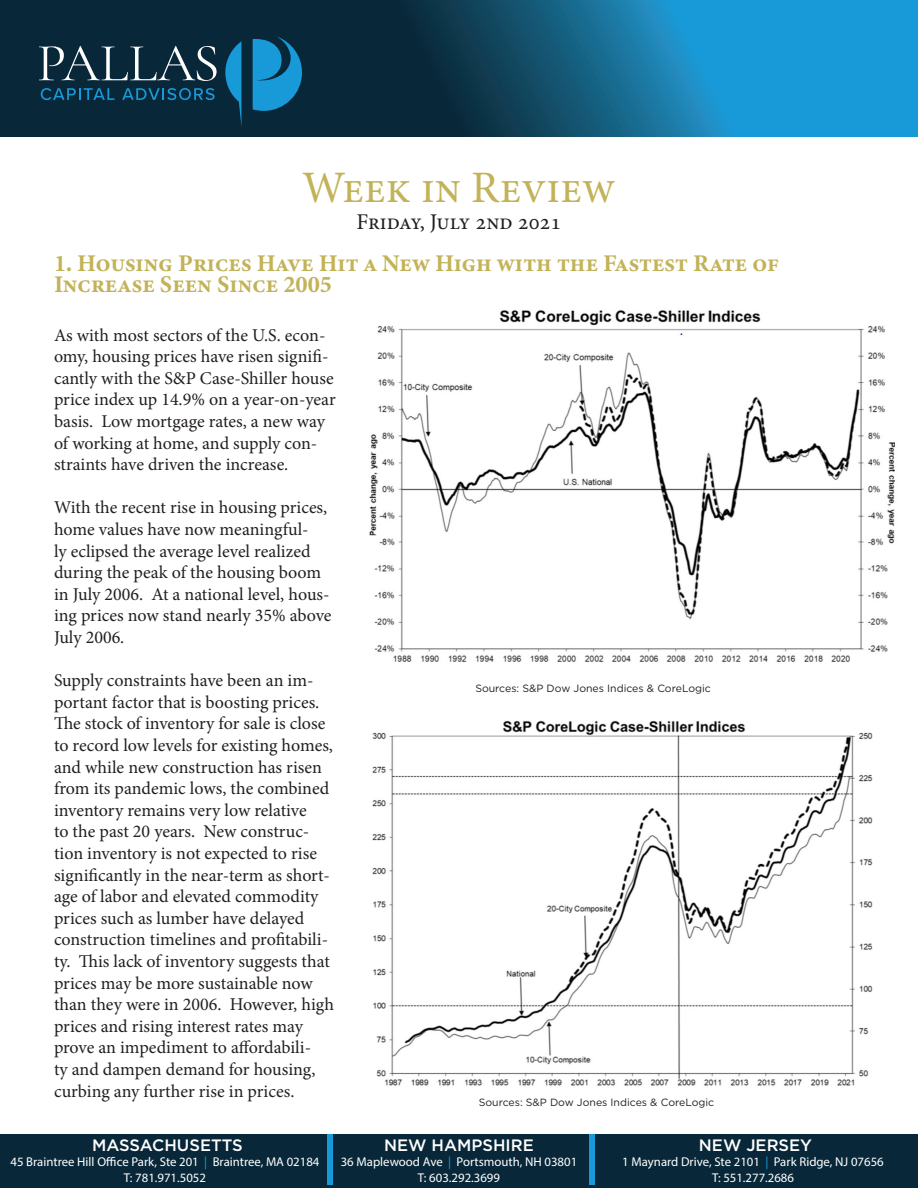
<style>
.page{position:relative;width:918px;height:1188px;background:#fff}
.page>*{position:absolute;margin:0;border:0;box-sizing:border-box;transform-origin:0 0}
.t1{font:500 54px "Gotham";color:#179ad7}
.t2{font:45px "Minion Pro";color:#c2b359}
.t3{font:24px "Minion Variable Concept";color:#c2b359}
.t4{font:22.5px "Minion Pro";color:#231f20}
.t5{font:18px/21.6px "Minion Pro";letter-spacing:-.005em;color:#231f20}
.t6{font:500 16.5px "Gotham";color:#fff}
.t7{font:12.75px "Myriad Pro";color:#fff}
.t8{font:10.5px "Gotham";color:#231f20}
.s1{color:#179ad7}
</style>
<div class="page">
<svg style="left:0;top:0;width:918px;height:137px;background:#105779"></svg>
<svg style="left:225px;top:41px;width:16px;height:86px"></svg>
<svg style="left:253px;top:36px;width:49px;height:75px;background:#1279a9"></svg>
<svg style="left:39px;top:46px;width:178px;height:35px;background:#354f5d"></svg>
<svg style="left:41px;top:88px;width:74px;height:12px"></svg>
<svg style="left:122px;top:88px;width:93px;height:12px"></svg>
<div style="left:0;top:1134px;width:918px;height:54px;background:#082839"></div>
<img style="left:369px;top:310px;width:526px;height:352px">
<img style="left:372px;top:720px;width:501px;height:366px">
<p class="t2" style="left:302px;top:157px;width:315px">Week in Review</p>
<p class="t4" style="left:356px;top:207px;width:207px">Friday, July 2nd 2021</p>
<p class="t3" style="left:54px;top:246px;width:726px">1. Housing Prices Have Hit a New High with the Fastest Rate of</p>
<p class="t3" style="left:54px;top:268px;width:280px">Increase Seen Since 2005</p>
<p class="t5" style="left:54px;top:324px;width:283px">As with most sectors of the U.S. econ&shy;omy, housing prices have risen signifi&shy;cantly with the S&amp;P Case-Shiller house price index up 14.9% on a year-on-year basis. Low mortgage rates, a new way of working at home, and supply con&shy;straints have driven the increase.</p>
<p class="t5" style="left:54px;top:497px;width:279px">With the recent rise in housing prices, home values have now meaningful-<br>ly eclipsed the average level realized during the peak of the housing boom in July 2006. At a national level, hous&shy;ing prices now stand nearly 35% above July 2006.</p>
<p class="t5" style="left:54px;top:670px;width:282px">Supply constraints have been an im&shy;portant factor that is boosting prices.<br>The stock of inventory for sale is close to record low levels for existing homes, and while new construction has risen from its pandemic lows, the combined inventory remains very low relative<br>to the past 20 years. New construc&shy;tion inventory is not expected to rise significantly in the near-term as short&shy;age of labor and elevated commodity prices such as lumber have delayed construction timelines and profitabili&shy;ty. This lack of inventory suggests that prices may be more sustainable now than they were in 2006. However, high prices and rising interest rates may prove an impediment to affordabili-<br>ty and dampen demand for housing, curbing any further rise in prices.</p>
<p class="t8" style="left:475px;top:682px;width:237px">Sources: S&amp;P Dow Jones Indices &amp; CoreLogic</p>
<p class="t8" style="left:479px;top:1096px;width:237px">Sources: S&amp;P Dow Jones Indices &amp; CoreLogic</p>
<p class="t6" style="left:92px;top:1134px;width:152px">MASSACHUSETTS</p>
<p class="t7" style="left:10px;top:1154px;width:310px">45 Braintree Hill Office Park, Ste 201 <span class="s1">|</span> Braintree, MA 02184</p>
<p class="t7" style="left:124px;top:1170px;width:84px">T: 781.971.5052</p>
<p class="t1" style="left:321px;top:1123px;width:19px">|</p>
<p class="t6" style="left:384px;top:1134px;width:151px">NEW HAMPSHIRE</p>
<p class="t7" style="left:341px;top:1154px;width:238px">36 Maplewood Ave <span class="s1">|</span> Portsmouth, NH 03801</p>
<p class="t7" style="left:418px;top:1170px;width:84px">T: 603.292.3699</p>
<p class="t1" style="left:583px;top:1123px;width:19px">|</p>
<p class="t6" style="left:699px;top:1134px;width:115px">NEW JERSEY</p>
<p class="t7" style="left:622px;top:1154px;width:263px">1 Maynard Drive, Ste 2101 <span class="s1">|</span> Park Ridge, NJ 07656</p>
<p class="t7" style="left:712px;top:1170px;width:84px">T: 551.277.2686</p>
</div>
